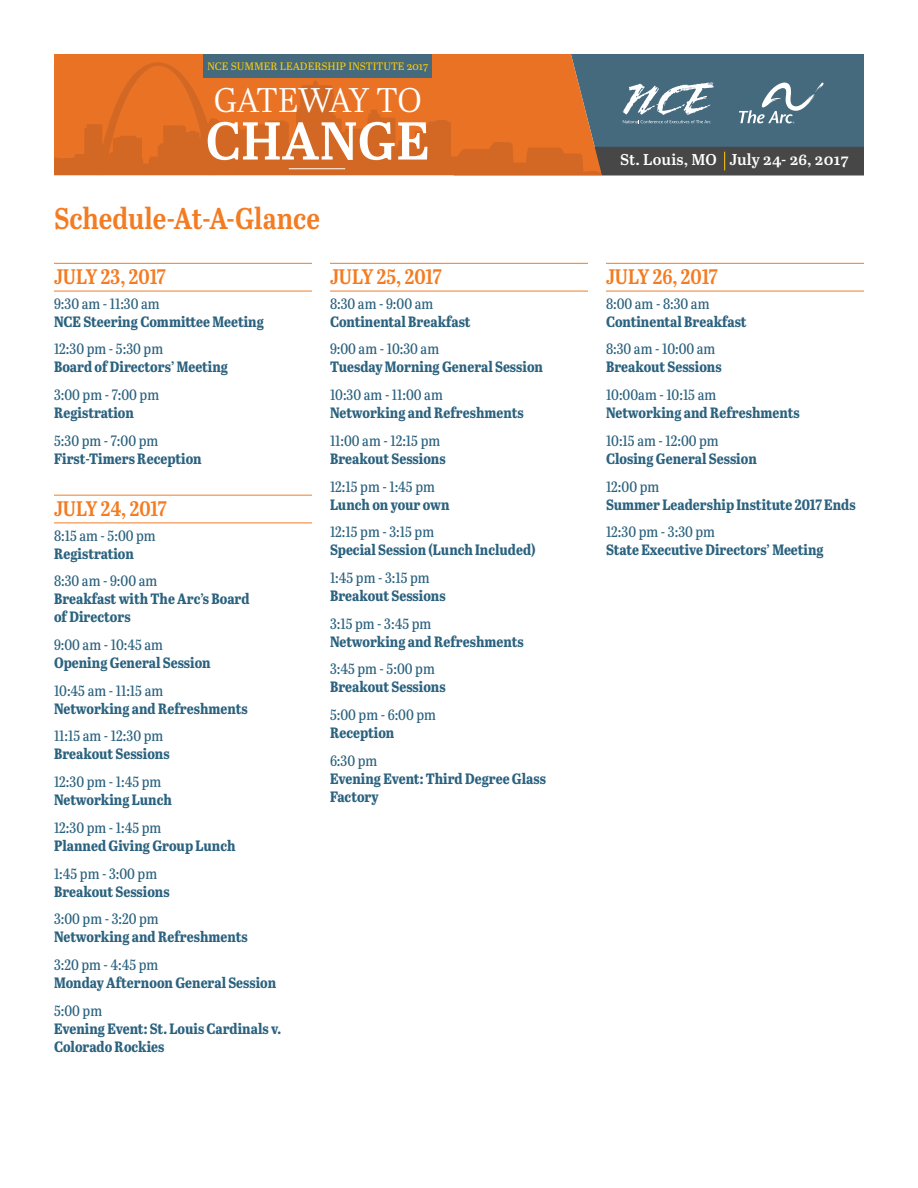
<style>
.page{position:relative;width:918px;height:1188px;background:#fff}
.page>*{position:absolute;margin:0;border:0;box-sizing:border-box;transform-origin:0 0}
.t1{font:600 53.25px "Abril Text";color:#fff}
.t2{font:34.2px "Abril Text Lt";letter-spacing:-.02em;color:#fff}
.t3{font:30px "Abril Titling Cnd Sb";color:#f47b21}
.Month_Day{font:21px "Abril Titling Cnd Sb";color:#f47b21}
.t4{font:600 15.6px "Abril Text";letter-spacing:.01em;color:#fff}
.Name_of_Event{font:700 15px/18px "Abril Titling Cnd";color:#2b627f}
.Time_of_Event{font:15px "Abril Titling Cnd";color:#2b627f}
.t5{font:10.8px "Abril Text";color:#ffcb06}
</style>
<div class="page">
<svg style="left:54px;top:54px;width:394px;height:8px"></svg>
<svg style="left:54px;top:62px;width:394px;height:113px;background:#dd6d24"></svg>
<div style="left:204px;top:54px;width:228px;height:23px;background:#456a7e"></div>
<hr style="left:289px;top:169px;width:56px;height:1px;background:#fff">
<svg style="left:448px;top:54px;width:416px;height:121px;background:#816b5b"></svg>
<hr style="left:54px;top:263px;width:258px;height:1px;background:#f47b21">
<hr style="left:54px;top:291px;width:258px;height:1px;background:#f47b21">
<hr style="left:54px;top:495px;width:258px;height:1px;background:#f47b21">
<hr style="left:54px;top:523px;width:258px;height:1px;background:#f47b21">
<hr style="left:330px;top:263px;width:258px;height:1px;background:#f47b21">
<hr style="left:330px;top:291px;width:258px;height:1px;background:#f47b21">
<hr style="left:606px;top:263px;width:258px;height:1px;background:#f47b21">
<hr style="left:606px;top:291px;width:258px;height:1px;background:#f47b21">
<p class="t5" style="left:207px;top:59px;width:222px">NCE SUMMER LEADERSHIP INSTITUTE 2017</p>
<p class="t2" style="left:214px;top:75px;width:209px">GATEWAY TO</p>
<p class="t1" style="left:205px;top:102px;width:226px">CHANGE</p>
<p class="t3" style="left:54px;top:196px;width:268px">Schedule-At-A-Glance</p>
<p class="Month_Day" style="left:54px;top:261px;width:113px">JULY 23, 2017</p>
<p class="Time_of_Event" style="left:54px;top:293px;width:107px">9:30 am - 11:30 am</p>
<p class="Name_of_Event" style="left:54px;top:312px;width:211px">NCE Steering Committee Meeting</p>
<p class="Time_of_Event" style="left:54px;top:338px;width:111px">12:30 pm - 5:30 pm</p>
<p class="Name_of_Event" style="left:54px;top:357px;width:176px">Board of Directors’ Meeting</p>
<p class="Time_of_Event" style="left:54px;top:384px;width:107px">3:00 pm - 7:00 pm</p>
<p class="Name_of_Event" style="left:54px;top:403px;width:82px">Registration</p>
<p class="Time_of_Event" style="left:54px;top:430px;width:106px">5:30 pm - 7:00 pm</p>
<p class="Name_of_Event" style="left:54px;top:449px;width:149px">First-Timers Reception</p>
<p class="Month_Day" style="left:54px;top:493px;width:114px">JULY 24, 2017</p>
<p class="Time_of_Event" style="left:54px;top:524px;width:103px">8:15 am - 5:00 pm</p>
<p class="Name_of_Event" style="left:54px;top:544px;width:82px">Registration</p>
<p class="Time_of_Event" style="left:54px;top:570px;width:105px">8:30 am - 9:00 am</p>
<p class="Name_of_Event" style="left:54px;top:589px;width:197px">Breakfast with The Arc’s Board of Directors</p>
<p class="Time_of_Event" style="left:54px;top:634px;width:111px">9:00 am - 10:45 am</p>
<p class="Name_of_Event" style="left:54px;top:653px;width:158px">Opening General Session</p>
<p class="Time_of_Event" style="left:54px;top:680px;width:111px">10:45 am - 11:15 am</p>
<p class="Name_of_Event" style="left:54px;top:699px;width:195px">Networking and Refreshments</p>
<p class="Time_of_Event" style="left:54px;top:725px;width:111px">11:15 am - 12:30 pm</p>
<p class="Name_of_Event" style="left:54px;top:744px;width:117px">Breakout Sessions</p>
<p class="Time_of_Event" style="left:54px;top:771px;width:109px">12:30 pm - 1:45 pm</p>
<p class="Name_of_Event" style="left:54px;top:790px;width:119px">Networking Lunch</p>
<p class="Time_of_Event" style="left:54px;top:817px;width:109px">12:30 pm - 1:45 pm</p>
<p class="Name_of_Event" style="left:54px;top:836px;width:183px">Planned Giving Group Lunch</p>
<p class="Time_of_Event" style="left:54px;top:862px;width:105px">1:45 pm - 3:00 pm</p>
<p class="Name_of_Event" style="left:54px;top:882px;width:117px">Breakout Sessions</p>
<p class="Time_of_Event" style="left:54px;top:908px;width:106px">3:00 pm - 3:20 pm</p>
<p class="Name_of_Event" style="left:54px;top:927px;width:195px">Networking and Refreshments</p>
<p class="Time_of_Event" style="left:54px;top:954px;width:106px">3:20 pm - 4:45 pm</p>
<p class="Name_of_Event" style="left:54px;top:973px;width:224px">Monday Afternoon General Session</p>
<p class="Time_of_Event" style="left:54px;top:1000px;width:50px">5:00 pm</p>
<p class="Name_of_Event" style="left:54px;top:1019px;width:229px">Evening Event: St. Louis Cardinals v.<br>Colorado Rockies</p>
<p class="Month_Day" style="left:330px;top:261px;width:113px">JULY 25, 2017</p>
<p class="Time_of_Event" style="left:330px;top:293px;width:105px">8:30 am - 9:00 am</p>
<p class="Name_of_Event" style="left:330px;top:312px;width:142px">Continental Breakfast</p>
<p class="Time_of_Event" style="left:330px;top:338px;width:111px">9:00 am - 10:30 am</p>
<p class="Name_of_Event" style="left:330px;top:357px;width:215px">Tuesday Morning General Session</p>
<p class="Time_of_Event" style="left:330px;top:384px;width:114px">10:30 am - 11:00 am</p>
<p class="Name_of_Event" style="left:330px;top:403px;width:195px">Networking and Refreshments</p>
<p class="Time_of_Event" style="left:330px;top:430px;width:112px">11:00 am - 12:15 pm</p>
<p class="Name_of_Event" style="left:330px;top:449px;width:117px">Breakout Sessions</p>
<p class="Time_of_Event" style="left:330px;top:475px;width:106px">12:15 pm - 1:45 pm</p>
<p class="Name_of_Event" style="left:330px;top:495px;width:121px">Lunch on your own</p>
<p class="Time_of_Event" style="left:330px;top:521px;width:106px">12:15 pm - 3:15 pm</p>
<p class="Name_of_Event" style="left:330px;top:540px;width:207px">Special Session (Lunch Included)</p>
<p class="Time_of_Event" style="left:330px;top:567px;width:101px">1:45 pm - 3:15 pm</p>
<p class="Name_of_Event" style="left:330px;top:586px;width:117px">Breakout Sessions</p>
<p class="Time_of_Event" style="left:330px;top:613px;width:103px">3:15 pm - 3:45 pm</p>
<p class="Name_of_Event" style="left:330px;top:632px;width:195px">Networking and Refreshments</p>
<p class="Time_of_Event" style="left:330px;top:658px;width:106px">3:45 pm - 5:00 pm</p>
<p class="Name_of_Event" style="left:330px;top:677px;width:117px">Breakout Sessions</p>
<p class="Time_of_Event" style="left:330px;top:704px;width:108px">5:00 pm - 6:00 pm</p>
<p class="Name_of_Event" style="left:330px;top:723px;width:66px">Reception</p>
<p class="Time_of_Event" style="left:330px;top:750px;width:49px">6:30 pm</p>
<p class="Name_of_Event" style="left:330px;top:769px;width:218px">Evening Event: Third Degree Glass<br>Factory</p>
<p class="t4" style="left:620px;top:148px;width:230px">St. Louis, MO July 24- 26, 2017</p>
<p class="Month_Day" style="left:606px;top:261px;width:113px">JULY 26, 2017</p>
<p class="Time_of_Event" style="left:606px;top:293px;width:105px">8:00 am - 8:30 am</p>
<p class="Name_of_Event" style="left:606px;top:312px;width:142px">Continental Breakfast</p>
<p class="Time_of_Event" style="left:606px;top:338px;width:111px">8:30 am - 10:00 am</p>
<p class="Name_of_Event" style="left:606px;top:357px;width:117px">Breakout Sessions</p>
<p class="Time_of_Event" style="left:606px;top:384px;width:112px">10:00am - 10:15 am</p>
<p class="Name_of_Event" style="left:606px;top:403px;width:195px">Networking and Refreshments</p>
<p class="Time_of_Event" style="left:606px;top:430px;width:114px">10:15 am - 12:00 pm</p>
<p class="Name_of_Event" style="left:606px;top:449px;width:152px">Closing General Session</p>
<p class="Time_of_Event" style="left:606px;top:475px;width:55px">12:00 pm</p>
<p class="Name_of_Event" style="left:606px;top:495px;width:251px">Summer Leadership Institute 2017 Ends</p>
<p class="Time_of_Event" style="left:606px;top:521px;width:111px">12:30 pm - 3:30 pm</p>
<p class="Name_of_Event" style="left:606px;top:540px;width:219px">State Executive Directors’ Meeting</p>
</div>
